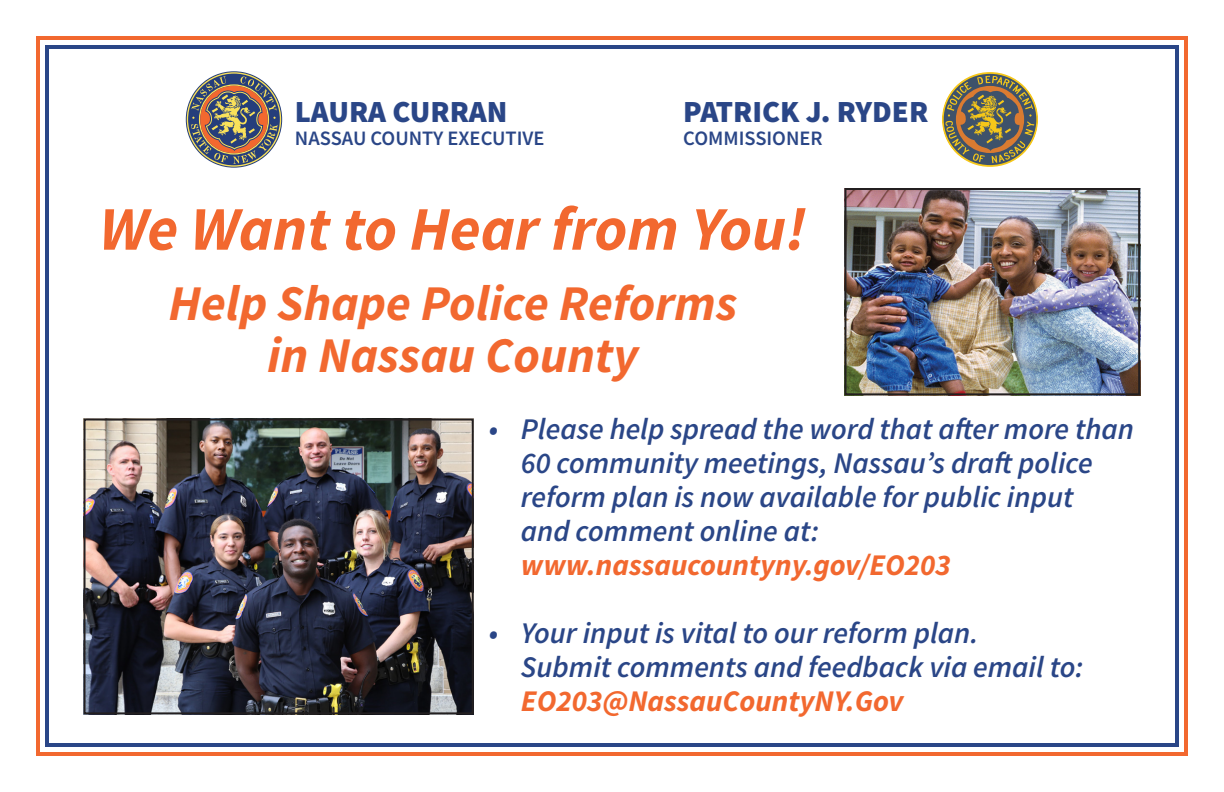
<style>
.page{position:relative;width:1224px;height:792px;background:#fff}
.page>*{position:absolute;margin:0;border:0;box-sizing:border-box;transform-origin:0 0}
.t1{font:italic 700 62px "Source Sans Pro";color:#f2682f}
.t2{font:italic 700 50px/52px "Source Sans Pro";color:#f2682f;text-align:center}
.t3{font:900 30.8px "Source Sans Pro";color:#2a4687}
.t4{font:italic 600 30px/34px "Source Sans Pro";color:#2a4687}
.t5{font:600 20.4px "Source Sans Pro";color:#2a4687}
.s1{font-weight:700;color:#f2682f}
</style>
<div class="page">
<div style="left:36px;top:36px;width:1152px;height:720px;border:4px solid #f2682f"></div>
<div style="left:45px;top:45px;width:1134px;height:702px;border:4px solid #2a4687"></div>
<svg style="left:186px;top:71px;width:96px;height:97px"></svg>
<svg style="left:942px;top:72px;width:96px;height:95px"></svg>
<img style="left:87px;top:422px;width:384px;height:289px">
<div style="left:84px;top:419px;width:390px;height:295px;border:2px solid #231f20"></div>
<img style="left:847px;top:191px;width:290px;height:201px">
<div style="left:844px;top:188px;width:296px;height:207px;border:2px solid #231f20"></div>
<p class="t3" style="left:295px;top:91px;width:214px">LAURA CURRAN</p>
<p class="t5" style="left:295px;top:125px;width:251px">NASSAU COUNTY EXECUTIVE</p>
<p class="t3" style="left:683px;top:91px;width:247px">PATRICK J. RYDER</p>
<p class="t5" style="left:683px;top:124px;width:141px">COMMISSIONER</p>
<p class="t1" style="left:99px;top:187px;width:709px">We Want to Hear from You!</p>
<p class="t2" style="left:169px;top:276px;width:570px">Help Shape Police Reforms in Nassau County</p>
<p class="t4" style="left:521px;top:412px;width:615px;text-indent:-32px">• Please help spread the word that after more than 60 community meetings, Nassau’s draft police reform plan is now available for public input<br>and comment online at: <span class="s1">www.nassaucountyny.gov/EO203</span></p>
<p class="t4" style="left:489px;top:616px;width:491px">• Your input is vital to our reform plan.</p>
<p class="t4" style="left:521px;top:650px;width:564px">Submit comments and feedback via email to:<br><span class="s1">EO203@NassauCountyNY.Gov</span></p>
</div>
